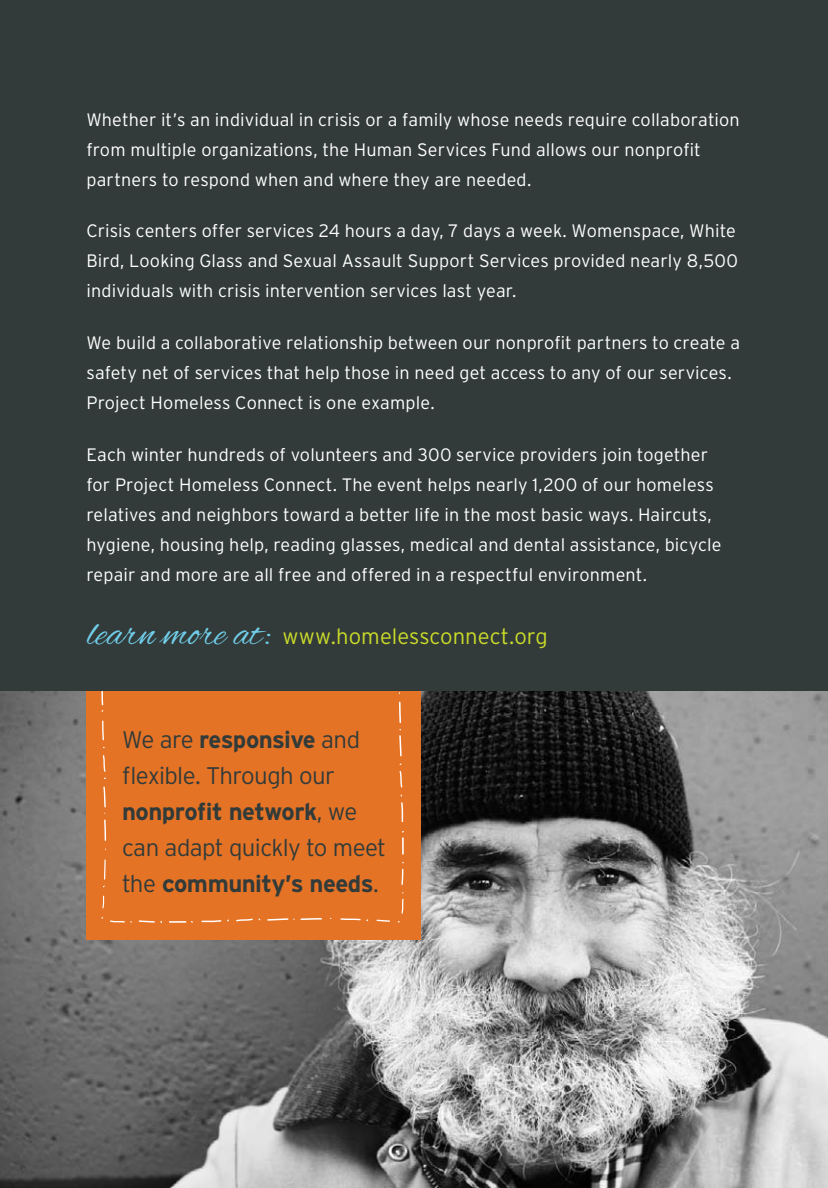
<style>
.page{position:relative;width:828px;height:1188px;background:#fff}
.page>*{position:absolute;margin:0;border:0;box-sizing:border-box;transform-origin:0 0}
.t1{font:300 24px/36px "Interstate";letter-spacing:-.025em;color:#323b39}
.t2{font:300 22px "Interstate";color:#cadb2a}
.t3{font:300 18px/30px "Interstate";letter-spacing:.01em;color:#fff}
.s1{font-family:"Alex Brush ROB";font-weight:400;font-size:40px;color:#71ceea}
.s2{font-weight:700}
</style>
<div class="page">
<div style="left:0;top:0;width:828px;height:691px;background:#323b39"></div>
<img style="left:0;top:691px;width:828px;height:497px">
<div style="left:86px;top:691px;width:335px;height:249px;background:#e57326"></div>
<svg style="left:169px;top:921px;width:24px;height:2px"></svg>
<svg style="left:139px;top:920px;width:16px;height:3px"></svg>
<svg style="left:110px;top:920px;width:22px;height:3px"></svg>
<svg style="left:202px;top:920px;width:19px;height:2px"></svg>
<svg style="left:377px;top:920px;width:13px;height:2px"></svg>
<svg style="left:340px;top:918px;width:29px;height:3px"></svg>
<svg style="left:267px;top:918px;width:55px;height:3px"></svg>
<svg style="left:236px;top:919px;width:17px;height:2px"></svg>
<svg style="left:401px;top:892px;width:3px;height:22px"></svg>
<svg style="left:102px;top:896px;width:2px;height:12px"></svg>
<svg style="left:401px;top:862px;width:3px;height:23px"></svg>
<svg style="left:103px;top:859px;width:3px;height:29px"></svg>
<svg style="left:402px;top:831px;width:2px;height:24px"></svg>
<svg style="left:400px;top:794px;width:3px;height:28px"></svg>
<svg style="left:103px;top:787px;width:3px;height:54px"></svg>
<svg style="left:399px;top:763px;width:4px;height:24px"></svg>
<svg style="left:103px;top:755px;width:3px;height:24px"></svg>
<svg style="left:399px;top:729px;width:3px;height:27px"></svg>
<svg style="left:102px;top:721px;width:2px;height:19px"></svg>
<svg style="left:399px;top:702px;width:2px;height:21px"></svg>
<svg style="left:101px;top:691px;width:3px;height:21px"></svg>
<p class="t3" style="left:86px;top:104px;width:655px">Whether it’s an individual in crisis or a family whose needs require collaboration from multiple organizations, the Human Services Fund allows our nonprofit partners to respond when and where they are needed.</p>
<p class="t3" style="left:86px;top:216px;width:653px">Crisis centers offer services 24 hours a day, 7 days a week. Womenspace, White<br>Bird, Looking Glass and Sexual Assault Support Services provided nearly 8,500 individuals with crisis intervention services last year.</p>
<p class="t3" style="left:86px;top:327px;width:655px">We build a collaborative relationship between our nonprofit partners to create a safety net of services that help those in need get access to any of our services.<br>Project Homeless Connect is one example.</p>
<p class="t3" style="left:86px;top:439px;width:637px">Each winter hundreds of volunteers and 300 service providers join together for Project Homeless Connect. The event helps nearly 1,200 of our homeless relatives and neighbors toward a better life in the most basic ways. Haircuts, hygiene, housing help, reading glasses, medical and dental assistance, bicycle repair and more are all free and offered in a respectful environment.</p>
<p class="t2" style="left:86px;top:623px;width:463px"><span class="s1">learn more at:</span> www.homelessconnect.org</p>
<h1 class="t1" style="left:122px;top:722px;width:266px">We are <span class="s2">responsive</span> and flexible. Through our <span class="s2">nonprofit network</span>, we can adapt quickly to meet the <span class="s2">community’s needs</span>.</h1>
</div>
